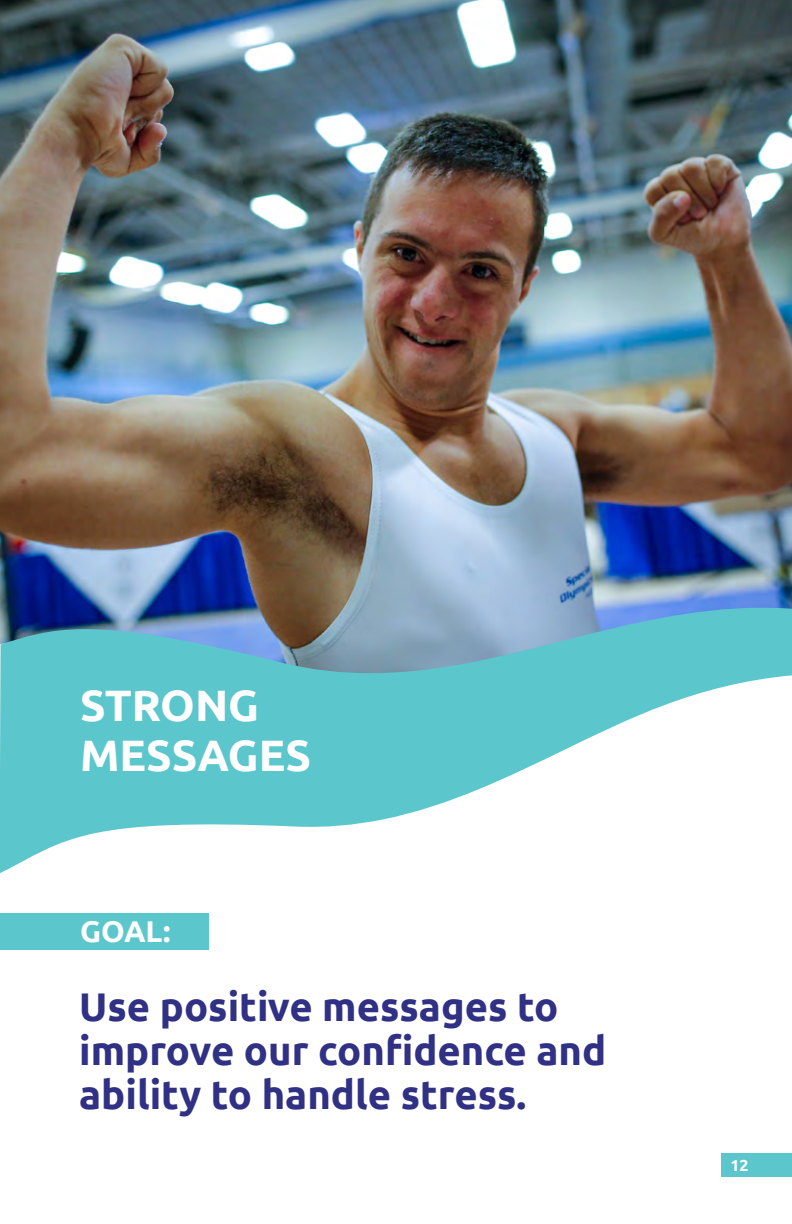
<style>
.page{position:relative;width:792px;height:1224px;background:#fff}
.page>*{position:absolute;margin:0;border:0;box-sizing:border-box;transform-origin:0 0}
.t1{font:700 44px/50px "Ubuntu";color:#fff}
.t2{font:700 40px/44px "Ubuntu";color:#303085}
.t3{font:700 30px "Ubuntu";color:#fff}
.t4{font:700 16px "Ubuntu";color:#fff}
</style>
<div class="page">
<div style="left:0;top:914px;width:209px;height:36px;background:#5bc6cc"></div>
<svg style="left:0;top:673px;width:792px;height:200px;fill:#5bc6cc"></svg>
<div style="left:721px;top:1153px;width:71px;height:24px;background:#5bc6cc"></div>
<img style="left:0;top:0;width:792px;height:673px">
<p class="t1" style="left:80px;top:680px;width:233px">STRONG<br>MESSAGES</p>
<p class="t3" style="left:80px;top:913px;width:92px">GOAL:</p>
<p class="t2" style="left:79px;top:985px;width:529px">Use positive messages to improve our confidence and ability to handle stress.</p>
<p class="t4" style="left:730px;top:1155px;width:20px">12</p>
</div>
